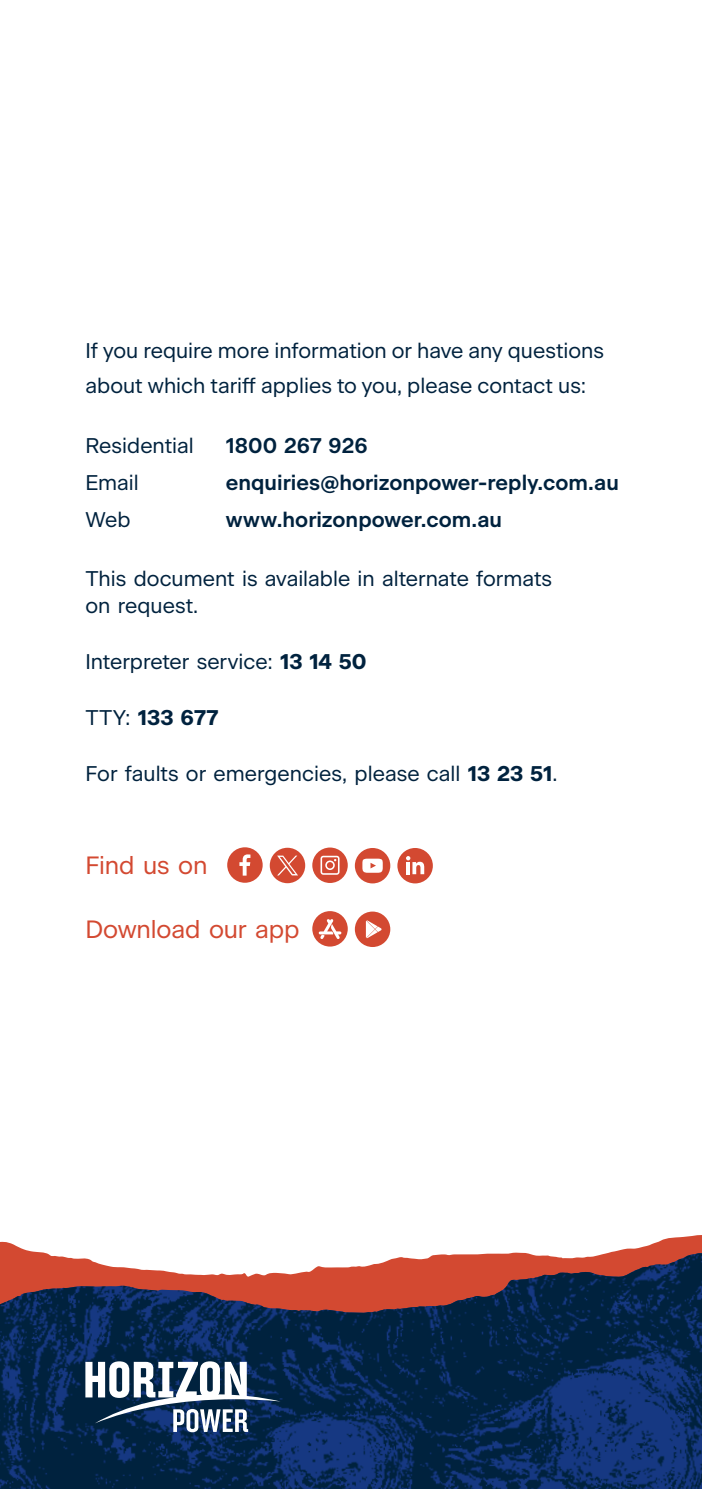
<style>
.page{position:relative;width:702px;height:1489px;background:#fff}
.page>*{position:absolute;margin:0;border:0;box-sizing:border-box;transform-origin:0 0}
.t1{font:25px "Beausite Classic Clear";letter-spacing:-.005em;color:#d34931}
.t2{font:21.25px/37px "Beausite Classic Clear";color:#00223e}
.t3{font:600 21.25px/37px "Beausite Classic";color:#00223e}
.t4{font:700 21.25px "Beausite Classic";color:#00223e}
.s1{font-family:"Beausite Classic";font-weight:700}
.s2{font-family:"Beausite Classic Clear";font-weight:400}
</style>
<div class="page">
<svg style="left:0;top:1235px;width:702px;height:17px"></svg>
<svg style="left:0;top:1252px;width:702px;height:236px;background:#1a3158"></svg>
<img style="left:263px;top:1253px;width:435px;height:59px">
<svg style="left:85px;top:1361px;width:195px;height:70px"></svg>
<div style="left:312px;top:911px;width:36px;height:35px;background:#d34931;border-radius:50%"></div>
<svg style="left:318px;top:919px;width:23px;height:20px"></svg>
<div style="left:355px;top:911px;width:35px;height:36px;background:#d34931;border-radius:50%"></div>
<svg style="left:366px;top:920px;width:15px;height:18px"></svg>
<div style="left:227px;top:847px;width:36px;height:35px;background:#d34931;border-radius:50%"></div>
<svg style="left:239px;top:854px;width:11px;height:21px"></svg>
<div style="left:355px;top:848px;width:35px;height:35px;background:#d34931;border-radius:50%"></div>
<svg style="left:362px;top:858px;width:21px;height:14px"></svg>
<div style="left:397px;top:848px;width:36px;height:35px;background:#d34931;border-radius:50%"></div>
<svg style="left:406px;top:856px;width:18px;height:18px"></svg>
<hr style="left:406px;top:862px;width:4px;height:12px;background:#fff">
<div style="left:312px;top:847px;width:36px;height:36px;background:#d34931;border-radius:50%"></div>
<svg style="left:320px;top:855px;width:19px;height:19px"></svg>
<svg style="left:270px;top:847px;width:35px;height:36px"></svg>
<p class="t2" style="left:85px;top:331px;width:520px;line-height:35px">If you require more information or have any questions about which tariff applies to you, please contact us:</p>
<p class="t2" style="left:85px;top:425px;width:110px">Residential<br>Email<br>Web</p>
<p class="t3" style="left:226px;top:425px;width:394px">1800 267 926 enquiries@horizonpower-reply.com.au www.horizonpower.com.au</p>
<p class="t2" style="left:85px;top:563px;width:468px;line-height:27.5px">This document is available in alternate formats on request.</p>
<p class="t2" style="left:85px;top:641px;width:283px">Interpreter service: <span class="s1">13 14 50</span></p>
<p class="t4" style="left:85px;top:701px;width:134px"><span class="s2">TTY:</span> 133 677</p>
<p class="t2" style="left:85px;top:753px;width:473px">For faults or emergencies, please call <span class="s1">13 23 51</span>.</p>
<p class="t1" style="left:85px;top:846px;width:124px">Find us on</p>
<p class="t1" style="left:85px;top:910px;width:216px">Download our app</p>
</div>
